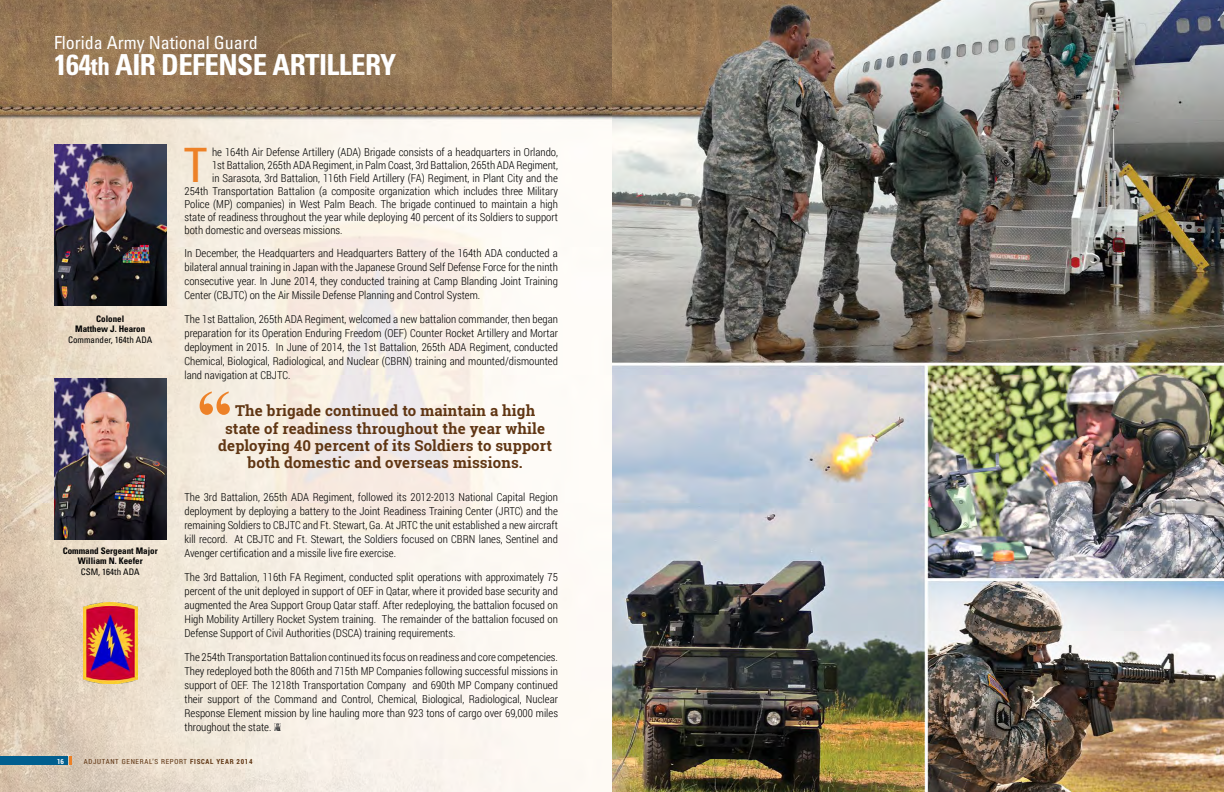
<style>
.page{position:relative;width:1224px;height:792px;background:#fff}
.page>*{position:absolute;margin:0;border:0;box-sizing:border-box;transform-origin:0 0}
.t1{font:700 72px "Times New Roman";color:#ed8127}
.t2{font:47.6px "Roboto Condensed";color:#ed8127}
.t3{font:700 condensed 29px "Univers LT Std";letter-spacing:-.02em;color:#fff}
.t4{font:condensed 18px "Univers LT Std";color:#fff}
.t5{font:700 15px/17.2px "Roboto Slab";letter-spacing:.01em;color:#603613;text-align:center}
.t6{font:300 11px/14px "Roboto Condensed";color:#000;text-align:justify}
.t7{font:700 condensed 9px/10.8px "Univers LT Std";color:#000;text-align:center}
.t8{font:condensed 9px "Univers LT Std";color:#000}
.t9{font:7px "Roboto Condensed";letter-spacing:.1em;color:#603613}
.t10{font:700 7px "Roboto Condensed";color:#fff}
.s1{font-size:25px}
.s2{font-weight:700}
</style>
<div class="page">
<img style="left:0;top:0;width:1224px;height:792px">
<div style="left:0;top:756px;width:67px;height:9px;background:#005f8f"></div>
<svg style="left:70px;top:756px;width:2px;height:9px"></svg>
<img style="left:54px;top:144px;width:112px;height:162px">
<img style="left:54px;top:378px;width:112px;height:162px">
<img style="left:83px;top:603px;width:54px;height:81px">
<svg style="left:274px;top:724px;width:6px;height:6px"></svg>
<h3 class="t4" style="left:54px;top:31px;width:205px">Florida Army National Guard</h3>
<h3 class="t3" style="left:54px;top:47px;width:344px">164<span class="s1">th</span> AIR DEFENSE ARTILLERY</h3>
<p class="t7" style="left:75px;top:313px;width:71px">Colonel<br>Matthew J. Hearon</p>
<p class="t8" style="left:68px;top:334px;width:86px">Commander, 164th ADA</p>
<p class="t7" style="left:63px;top:545px;width:96px">Command Sergeant Major<br>William N. Keefer</p>
<p class="t8" style="left:81px;top:566px;width:60px">CSM, 164th ADA</p>
<h2 class="t2" style="left:184px;top:132px;width:25px">T</h2>
<p class="t6" style="left:212px;top:144px;width:347px">he 164th Air Defense Artillery (ADA) Brigade consists of a headquarters in Orlando,</p>
<p class="t6" style="left:212px;top:157px;width:347px">1st Battalion, 265th ADA Regiment, in Palm Coast, 3rd Battalion, 265th ADA Regiment,</p>
<p class="t6" style="left:212px;top:170px;width:347px">in Sarasota, 3rd Battalion, 116th Field Artillery (FA) Regiment, in Plant City and the</p>
<p class="t6" style="left:185px;top:183px;width:375px">254th Transportation Battalion (a composite organization which includes three Military</p>
<p class="t6" style="left:185px;top:196px;width:375px">Police (MP) companies) in West Palm Beach. The brigade continued to maintain a high</p>
<p class="t6" style="left:185px;top:209px;width:375px">state of readiness throughout the year while deploying 40 percent of its Soldiers to support</p>
<p class="t6" style="left:185px;top:222px;width:160px">both domestic and overseas missions.</p>
<p class="t6" style="left:185px;top:245px;width:375px">In December, the Headquarters and Headquarters Battery of the 164th ADA conducted a bilateral annual training in Japan with the Japanese Ground Self Defense Force for the ninth consecutive year. In June 2014, they conducted training at Camp Blanding Joint Training Center (CBJTC) on the Air Missile Defense Planning and Control System.</p>
<p class="t6" style="left:185px;top:311px;width:375px">The 1st Battalion, 265th ADA Regiment, welcomed a new battalion commander, then began preparation for its Operation Enduring Freedom (OEF) Counter Rocket Artillery and Mortar deployment in 2015. In June of 2014, the 1st Battalion, 265th ADA Regiment, conducted Chemical, Biological, Radiological, and Nuclear (CBRN) training and mounted/dismounted land navigation at CBJTC.</p>
<h1 class="t1" style="left:197px;top:366px;width:37px">“</h1>
<h3 class="t5" style="left:218px;top:402px;width:335px">The brigade continued to maintain a high state of readiness throughout the year while deploying 40 percent of its Soldiers to support both domestic and overseas missions.</h3>
<p class="t6" style="left:185px;top:489px;width:375px">The 3rd Battalion, 265th ADA Regiment, followed its 2012-2013 National Capital Region deployment by deploying a battery to the Joint Readiness Training Center (JRTC) and the remaining Soldiers to CBJTC and Ft. Stewart, Ga. At JRTC the unit established a new aircraft kill record. At CBJTC and Ft. Stewart, the Soldiers focused on CBRN lanes, Sentinel and Avenger certification and a missile live fire exercise.</p>
<p class="t6" style="left:185px;top:569px;width:375px">The 3rd Battalion, 116th FA Regiment, conducted split operations with approximately 75 percent of the unit deployed in support of OEF in Qatar, where it provided base security and augmented the Area Support Group Qatar staff. After redeploying, the battalion focused on High Mobility Artillery Rocket System training. The remainder of the battalion focused on Defense Support of Civil Authorities (DSCA) training requirements.</p>
<p class="t6" style="left:185px;top:649px;width:375px">The 254th Transportation Battalion continued its focus on readiness and core competencies.<br>They redeployed both the 806th and 715th MP Companies following successful missions in support of OEF. The 1218th Transportation Company and 690th MP Company continued their support of the Command and Control, Chemical, Biological, Radiological, Nuclear Response Element mission by line hauling more than 923 tons of cargo over 69,000 miles throughout the state.</p>
<p class="t10" style="left:57px;top:756px;width:8px">16</p>
<p class="t9" style="left:84px;top:756px;width:170px">ADJUTANT GENERAL’S REPORT <span class="s2">FISCAL YEAR 2014</span></p>
</div>
